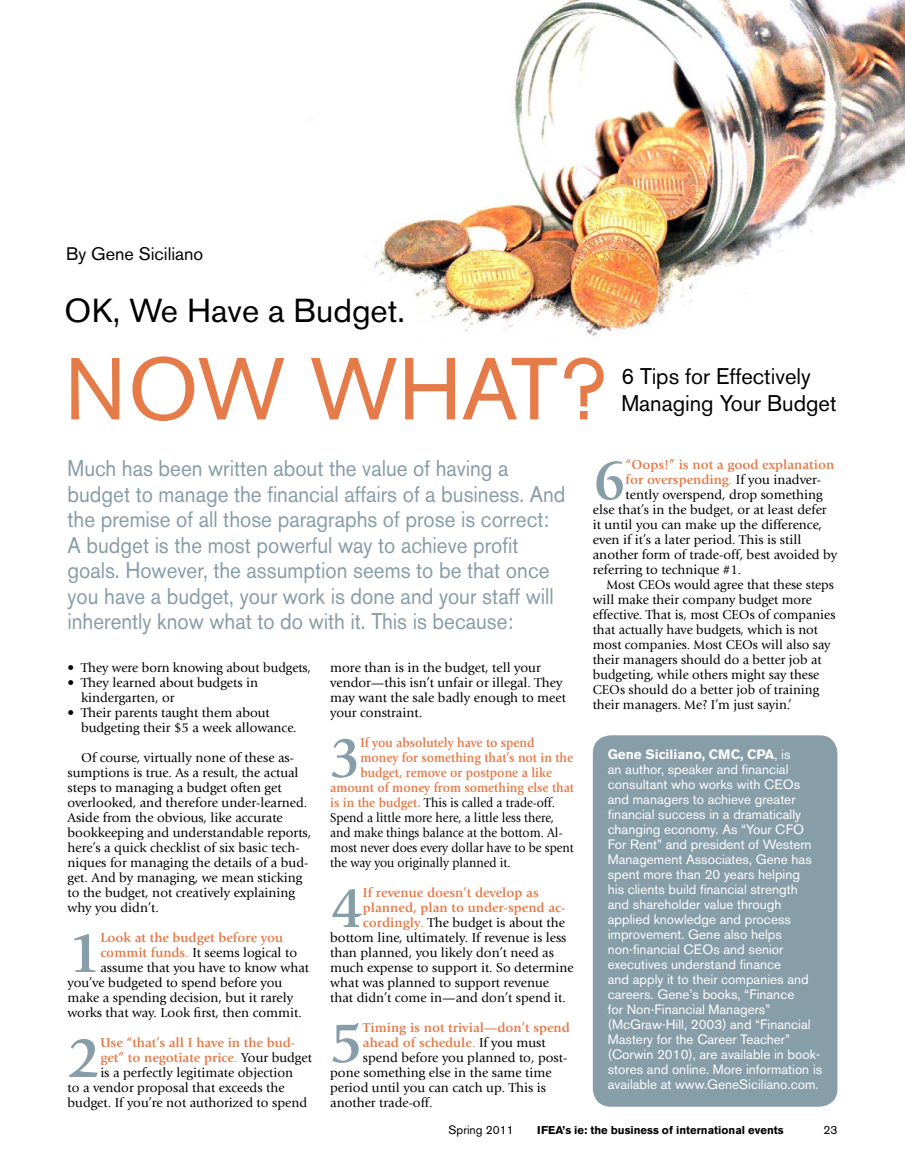
<style>
.page{position:relative;width:905px;height:1175px;background:#fff}
.page>*{position:absolute;margin:0;border:0;box-sizing:border-box;transform-origin:0 0}
.t1{font:87px "Akzidenz Grotesk BE";color:#e57b49}
.t2{font:700 58.95px "Giovanni";color:#879da8}
.t3{font:700 58.95px "Giovanni";color:#879da8;scale:.92 1}
.t4{font:33px "Akzidenz Grotesk BE";color:#000}
.t5{font:22.5px/25.5px "Akzidenz Grotesk BE";color:#879da8;scale:.92 1}
.t6{font:22.5px/27px "Akzidenz Grotesk BE";color:#000}
.t7{font:18px "Akzidenz Grotesk BE";color:#000}
.t8{font:13.5px/15px "Giovanni";color:#000}
.t9{font:13.5px/15px "Akzidenz Grotesk BE";color:#fff}
.t10{font:700 13.5px "Giovanni";color:#e57b49}
.t11{font:13.5px "Giovanni";color:#000;scale:.92 1}
.t12{font:700 13.5px "Giovanni";color:#e57b49;scale:.92 1}
.t13{font:12px "Akzidenz Grotesk BE";color:#000}
.t14{font:700 11.25px "Akzidenz Grotesk BE";color:#000}
.s1{font-weight:700;color:#e57b49}
.s2{color:#e57b49}
.s3{font-weight:400}
.s4{font-weight:400;color:#000}
.s5{font-weight:700}
</style>
<div class="page">
<div style="left:592px;top:735px;width:245px;height:371px;background:#879da8;border-radius:18px"></div>
<img style="left:366px;top:0;width:538px;height:338px">
<h3 class="t7" style="left:66px;top:243px;width:139px">By Gene Siciliano</h3>
<h3 class="t4" style="left:64px;top:291px;width:342px">OK, We Have a Budget.</h3>
<h1 class="t1" style="left:64px;top:337px;width:544px">NOW WHAT?</h1>
<h3 class="t6" style="left:621px;top:362px;width:217px">6 Tips for Effectively<br>Managing Your Budget</h3>
<p class="t5" style="left:67px;top:455px;width:542px">Much has been written about the value of having a budget to manage the financial affairs of a business. And the premise of all those paragraphs of prose is correct:<br>A budget is the most powerful way to achieve profit goals. However, the assumption seems to be that once you have a budget, your work is done and your staff will inherently know what to do with it. This is because:</p>
<p class="t8" style="left:81px;top:660px;width:231px">They were born knowing about budgets,<br>They learned about budgets in kindergarten, or<br>Their parents taught them about budgeting their $5 a week allowance.</p>
<p class="t8" style="left:68px;top:750px;width:245px;text-indent:14px">Of course, virtually none of these as&shy;sumptions is true. As a result, the actual steps to managing a budget often get overlooked, and therefore under-learned.<br>Aside from the obvious, like accurate bookkeeping and understandable reports, here’s a quick checklist of six basic tech&shy;niques for managing the details of a bud&shy;get. And by managing, we mean sticking to the budget, not creatively explaining why you didn’t.</p>
<h2 class="t2" style="left:68px;top:918px;width:34px">1</h2>
<p class="t10" style="left:100px;top:929px;width:184px">Look at the budget before you</p>
<p class="t8" style="left:68px;top:660px;width:8px">• •</p>
<p class="t8" style="left:68px;top:705px;width:8px">•</p>
<p class="t8" style="left:100px;top:945px;width:198px"><span class="s1">commit funds</span><span class="s2">.</span> It seems logical to</p>
<p class="t8" style="left:100px;top:960px;width:210px">assume that you have to know what</p>
<p class="t8" style="left:68px;top:975px;width:216px">you’ve budgeted to spend before you</p>
<p class="t8" style="left:68px;top:990px;width:227px">make a spending decision, but it rarely</p>
<p class="t8" style="left:68px;top:1005px;width:236px">works that way. Look first, then commit.</p>
<h2 class="t2" style="left:68px;top:1023px;width:34px">2</h2>
<p class="t10" style="left:100px;top:1034px;width:196px">Use “that’s all I have in the bud-</p>
<p class="t10" style="left:100px;top:1049px;width:213px">get” to negotiate price<span class="s3">.</span> <span class="s4">Your budget</span></p>
<p class="t8" style="left:100px;top:1065px;width:194px">is a perfectly legitimate objection</p>
<p class="t8" style="left:68px;top:1080px;width:218px">to a vendor proposal that exceeds the</p>
<p class="t8" style="left:68px;top:1095px;width:241px">budget. If you’re not authorized to spend</p>
<p class="t8" style="left:330px;top:660px;width:237px">more than is in the budget, tell your vendor—this isn’t unfair or illegal. They may want the sale badly enough to meet your constraint.</p>
<h2 class="t3" style="left:330px;top:723px;width:34px">3</h2>
<p class="t12" style="left:360px;top:734px;width:191px">If you absolutely have to spend</p>
<p class="t12" style="left:360px;top:749px;width:233px">money for something that’s not in the</p>
<p class="t12" style="left:360px;top:764px;width:210px">budget, remove or postpone a like</p>
<p class="t12" style="left:330px;top:779px;width:267px">amount of money from something else that</p>
<p class="t11" style="left:330px;top:795px;width:246px"><span class="s1">is in the budget.</span> This is called a trade-off.</p>
<p class="t11" style="left:330px;top:810px;width:245px">Spend a little more here, a little less there,</p>
<p class="t11" style="left:330px;top:825px;width:254px">and make things balance at the bottom. Al-</p>
<p class="t11" style="left:330px;top:840px;width:266px">most never does every dollar have to be spent</p>
<p class="t11" style="left:330px;top:855px;width:198px">the way you originally planned it.</p>
<h2 class="t2" style="left:330px;top:873px;width:34px">4</h2>
<p class="t10" style="left:363px;top:884px;width:177px">If revenue doesn’t develop as</p>
<p class="t10" style="left:363px;top:899px;width:204px">planned, plan to under-spend ac-</p>
<p class="t8" style="left:363px;top:915px;width:203px"><span class="s1">cordingly</span><span class="s2">.</span> The budget is about the</p>
<p class="t8" style="left:330px;top:930px;width:238px">bottom line, ultimately. If revenue is less</p>
<p class="t8" style="left:330px;top:945px;width:225px">than planned, you likely don’t need as</p>
<p class="t8" style="left:330px;top:960px;width:245px">much expense to support it. So determine</p>
<p class="t8" style="left:330px;top:975px;width:220px">what was planned to support revenue</p>
<p class="t8" style="left:330px;top:990px;width:237px">that didn’t come in—and don’t spend it.</p>
<h2 class="t2" style="left:330px;top:1008px;width:34px">5</h2>
<p class="t10" style="left:363px;top:1019px;width:208px">Timing is not trivial—don’t spend</p>
<p class="t10" style="left:363px;top:1034px;width:184px">ahead of schedule<span class="s3">.</span> <span class="s4">If you must</span></p>
<p class="t8" style="left:363px;top:1050px;width:206px">spend before you planned to, post-</p>
<p class="t8" style="left:330px;top:1065px;width:223px">pone something else in the same time</p>
<p class="t8" style="left:330px;top:1080px;width:217px">period until you can catch up. This is</p>
<p class="t8" style="left:330px;top:1095px;width:104px">another trade-off.</p>
<h2 class="t2" style="left:592px;top:445px;width:34px">6</h2>
<p class="t10" style="left:625px;top:457px;width:210px">“Oops!” is not a good explanation</p>
<p class="t10" style="left:625px;top:472px;width:197px">for overspending<span class="s3">.</span> <span class="s4">If you inadver-</span></p>
<p class="t8" style="left:625px;top:487px;width:199px">tently overspend, drop something</p>
<p class="t8" style="left:592px;top:502px;width:235px">else that’s in the budget, or at least defer</p>
<p class="t8" style="left:592px;top:517px;width:231px">it until you can make up the difference,</p>
<p class="t8" style="left:592px;top:532px;width:210px">even if it’s a later period. This is still</p>
<p class="t8" style="left:592px;top:547px;width:246px">another form of trade-off, best avoided by</p>
<p class="t8" style="left:592px;top:562px;width:150px">referring to technique #1.</p>
<p class="t8" style="left:606px;top:577px;width:229px">Most CEOs would agree that these steps</p>
<p class="t8" style="left:592px;top:592px;width:221px">will make their company budget more</p>
<p class="t8" style="left:592px;top:607px;width:244px">effective. That is, most CEOs of companies</p>
<p class="t8" style="left:592px;top:622px;width:227px">that actually have budgets, which is not</p>
<p class="t8" style="left:592px;top:637px;width:239px">most companies. Most CEOs will also say</p>
<p class="t8" style="left:592px;top:652px;width:230px">their managers should do a better job at</p>
<p class="t8" style="left:592px;top:667px;width:228px">budgeting, while others might say these</p>
<p class="t8" style="left:592px;top:682px;width:228px">CEOs should do a better job of training</p>
<p class="t8" style="left:592px;top:697px;width:200px">their managers. Me? I’m just sayin.’</p>
<p class="t9" style="left:607px;top:746px;width:216px"><span class="s5">Gene Siciliano, CMC, CPA</span>, is<br>an author, speaker and financial consultant who works with CEOs and managers to achieve greater financial success in a dramatically changing economy. As “Your CFO For Rent” and president of Western Management Associates, Gene has spent more than 20 years helping<br>his clients build financial strength and shareholder value through applied knowledge and process improvement. Gene also helps non-financial CEOs and senior executives understand finance<br>and apply it to their companies and careers. Gene’s books, “Finance<br>for Non-Financial Managers” (McGraw-Hill, 2003) and “Financial Mastery for the Career Teacher” (Corwin 2010), are available in book&shy;stores and online. More information is available at www.GeneSiciliano.com.</p>
<p class="t13" style="left:448px;top:1123px;width:67px">Spring 2011</p>
<p class="t14" style="left:537px;top:1124px;width:248px">IFEA’s ie: the business of international events</p>
<p class="t13" style="left:823px;top:1123px;width:15px">23</p>
</div>
